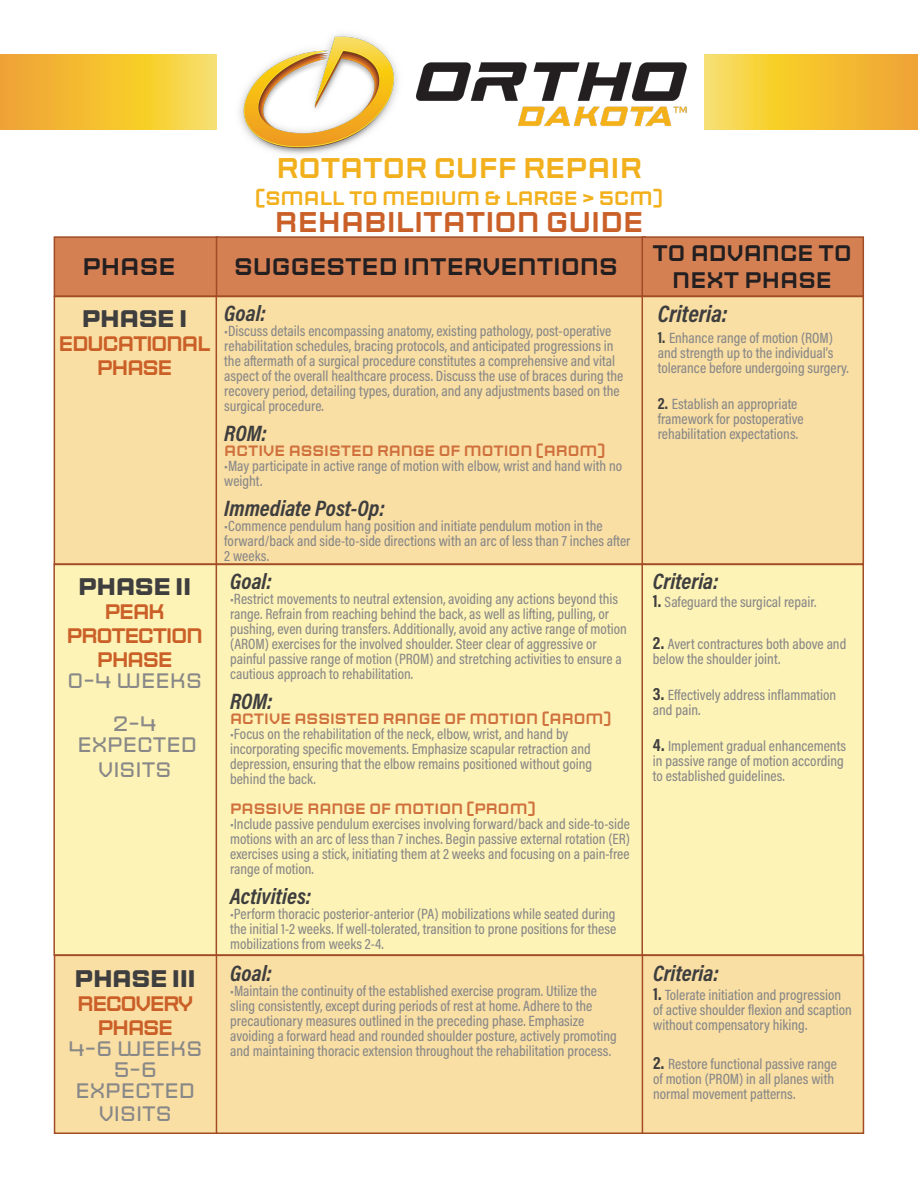
<style>
.page{position:relative;width:918px;height:1188px;background:#fff}
.page>*{position:absolute;margin:0;border:0;box-sizing:border-box;transform-origin:0 0}
.t1{font:28.5px "Sporty Pro";color:#ca6028}
.t2{font:28.5px "Sporty Pro";color:#f2b01d}
.t3{font:24px "Sporty Pro";color:#231f20}
.t4{font:700 24px "Sporty Pro";letter-spacing:-.02em;color:#3e3e3f}
.t5{font:italic 700 24px "Acumin Pro Cond";color:#3e3e3f}
.t6{font:italic 700 22.5px "Acumin Pro Cond";color:#3e3e3f}
.t7{font:22.5px "Sporty Pro";color:#231f20}
.t8{font:300 21px/21.8px "Sporty Pro";color:#888;text-align:center}
.t9{font:21px/24px "Sporty Pro";letter-spacing:-.07em;color:#ca6028;text-align:center}
.t10{font:19.5px "Sporty Pro";color:#f2b01d}
.t11{font:500 15px/15px "Acumin Pro Cond";color:#888}
.t12{font:15px "Sporty Pro";color:#cf703d}
.s1{font-weight:700;font-size:16.5px;color:#3e3e3f}
.s2{font-weight:700;font-size:18px;color:#3e3e3f}
</style>
<div class="page">
<img style="left:216px;top:34px;width:471px;height:121px">
<div style="left:54px;top:236px;width:164px;height:61px;background:#d58053;border:2px solid #a14c24"></div>
<div style="left:216px;top:236px;width:430px;height:61px;background:#d58053;border:2px solid #a14c24"></div>
<div style="left:642px;top:236px;width:222px;height:61px;background:#d58053;border:2px solid #a14c24"></div>
<div style="left:54px;top:296px;width:164px;height:269px;background:#fadfa4;border:2px solid #a14c24"></div>
<div style="left:216px;top:296px;width:430px;height:269px;background:#fadfa4;border:2px solid #a14c24"></div>
<div style="left:642px;top:296px;width:222px;height:269px;background:#fadfa4;border:2px solid #a14c24"></div>
<div style="left:53px;top:564px;width:165px;height:392px;background:#fef3b6;border:2px solid #a14c24"></div>
<div style="left:216px;top:564px;width:430px;height:392px;background:#fef3b6;border:2px solid #a14c24"></div>
<div style="left:641px;top:564px;width:223px;height:392px;background:#fef3b6;border:2px solid #a14c24"></div>
<svg style="left:0;top:54px;width:216px;height:76px;background:#f4c239"></svg>
<svg style="left:704px;top:54px;width:214px;height:76px;background:#f4c33a"></svg>
<div style="left:54px;top:955px;width:164px;height:179px;background:#fadfa4;border:2px solid #a14c24"></div>
<div style="left:216px;top:955px;width:430px;height:179px;background:#fadfa4;border:2px solid #a14c24"></div>
<div style="left:642px;top:955px;width:222px;height:179px;background:#fadfa4;border:2px solid #a14c24"></div>
<p class="t2" style="left:276px;top:147px;width:367px">ROTATOR CUFF REPAIR</p>
<p class="t10" style="left:255px;top:184px;width:409px">(SMALL TO MEDIUM &amp; LARGE &gt; 5CM)</p>
<p class="t1" style="left:275px;top:201px;width:370px">REHABILITATION GUIDE</p>
<p class="t3" style="left:82px;top:249px;width:95px">PHASE</p>
<p class="t3" style="left:234px;top:249px;width:385px">SUGGESTED INTERVENTIONS</p>
<p class="t4" style="left:82px;top:301px;width:107px">PHASE I</p>
<p class="t9" style="left:59px;top:332px;width:153px">EDUCATIONAL<br>PHASE</p>
<p class="t6" style="left:224px;top:298px;width:43px">Goal:</p>
<p class="t11" style="left:224px;top:323px;width:400px">•Discuss details encompassing anatomy, existing pathology, post-operative rehabilitation schedules, bracing protocols, and anticipated progressions in the aftermath of a surgical procedure constitutes a comprehensive and vital aspect of the overall healthcare process. Discuss the use of braces during the recovery period, detailing types, duration, and any adjustments based on the surgical procedure.</p>
<p class="t6" style="left:224px;top:418px;width:44px">ROM:</p>
<p class="t12" style="left:224px;top:440px;width:383px">ACTIVE ASSISTED RANGE OF MOTION (AROM)</p>
<p class="t11" style="left:224px;top:458px;width:400px">•May participate in active range of motion with elbow, wrist and hand with no weight.</p>
<p class="t6" style="left:224px;top:493px;width:162px">Immediate Post-Op:</p>
<p class="t11" style="left:224px;top:518px;width:408px">•Commence pendulum hang position and initiate pendulum motion in the forward/back and side-to-side directions with an arc of less than 7 inches after<br>2 weeks.</p>
<p class="t4" style="left:78px;top:569px;width:115px">PHASE II</p>
<p class="t9" style="left:67px;top:600px;width:138px">PEAK<br>PROTECTION<br>PHASE</p>
<p class="t8" style="left:68px;top:670px;width:136px">0-4 WEEKS</p>
<p class="t8" style="left:113px;top:712px;width:46px">2-4</p>
<p class="t8" style="left:77px;top:733px;width:121px">EXPECTED</p>
<p class="t8" style="left:98px;top:759px;width:75px">VISITS</p>
<p class="t6" style="left:230px;top:566px;width:43px">Goal:</p>
<p class="t11" style="left:230px;top:591px;width:398px">•Restrict movements to neutral extension, avoiding any actions beyond this range. Refrain from reaching behind the back, as well as lifting, pulling, or pushing, even during transfers. Additionally, avoid any active range of motion (AROM) exercises for the involved shoulder. Steer clear of aggressive or painful passive range of motion (PROM) and stretching activities to ensure a cautious approach to rehabilitation.</p>
<p class="t6" style="left:230px;top:686px;width:44px">ROM:</p>
<p class="t12" style="left:230px;top:708px;width:383px">ACTIVE ASSISTED RANGE OF MOTION (AROM)</p>
<p class="t11" style="left:230px;top:726px;width:364px">•Focus on the rehabilitation of the neck, elbow, wrist, and hand by incorporating specific movements. Emphasize scapular retraction and depression, ensuring that the elbow remains positioned without going behind the back.</p>
<p class="t12" style="left:230px;top:798px;width:307px">PASSIVE RANGE OF MOTION (PROM)</p>
<p class="t11" style="left:230px;top:816px;width:402px;text-align:justify">•Include passive pendulum exercises involving forward/back and side-to-side motions with an arc of less than 7 inches. Begin passive external rotation (ER) exercises using a stick, initiating them at 2 weeks and focusing on a pain-free range of motion.</p>
<p class="t6" style="left:230px;top:881px;width:83px">Activities:</p>
<p class="t11" style="left:230px;top:906px;width:388px;text-align:justify">•Perform thoracic posterior-anterior (PA) mobilizations while seated during the initial 1-2 weeks. If well-tolerated, transition to prone positions for these mobilizations from weeks 2-4.</p>
<p class="t4" style="left:75px;top:961px;width:123px">PHASE III</p>
<p class="t9" style="left:77px;top:991px;width:118px">RECOVERY</p>
<p class="t9" style="left:97px;top:1015px;width:77px">PHASE</p>
<p class="t8" style="left:68px;top:1038px;width:136px">4-6 WEEKS</p>
<p class="t8" style="left:75px;top:1059px;width:121px">5-6<br>EXPECTED<br>VISITS</p>
<p class="t6" style="left:230px;top:958px;width:43px">Goal:</p>
<p class="t11" style="left:230px;top:983px;width:388px">•Maintain the continuity of the established exercise program. Utilize the sling consistently, except during periods of rest at home. Adhere to the precautionary measures outlined in the preceding phase. Emphasize avoiding a forward head and rounded shoulder posture, actively promoting and maintaining thoracic extension throughout the rehabilitation process.</p>
<p class="t7" style="left:653px;top:237px;width:201px">TO ADVANCE TO</p>
<p class="t7" style="left:672px;top:264px;width:161px">NEXT PHASE</p>
<p class="t5" style="left:658px;top:298px;width:71px">Criteria:</p>
<p class="t11" style="left:658px;top:330px;width:193px"><span class="s1">1.</span> Enhance range of motion (ROM) and strength up to the individual’s tolerance before undergoing surgery.</p>
<p class="t11" style="left:658px;top:396px;width:148px"><span class="s1">2.</span> Establish an appropriate framework for postoperative rehabilitation expectations.</p>
<p class="t6" style="left:653px;top:566px;width:67px">Criteria:</p>
<p class="t11" style="left:653px;top:594px;width:165px"><span class="s2">1.</span> Safeguard the surgical repair.</p>
<p class="t11" style="left:653px;top:636px;width:195px"><span class="s2">2.</span> Avert contractures both above and below the shoulder joint.</p>
<p class="t11" style="left:653px;top:687px;width:185px"><span class="s2">3.</span> Effectively address inflammation and pain.</p>
<p class="t11" style="left:653px;top:738px;width:195px"><span class="s2">4.</span> Implement gradual enhancements in passive range of motion according to established guidelines.</p>
<p class="t6" style="left:653px;top:958px;width:67px">Criteria:</p>
<p class="t11" style="left:653px;top:987px;width:200px"><span class="s2">1.</span> Tolerate initiation and progression of active shoulder flexion and scaption without compensatory hiking.</p>
<p class="t11" style="left:653px;top:1056px;width:186px"><span class="s2">2.</span> Restore functional passive range of motion (PROM) in all planes with normal movement patterns.</p>
</div>
